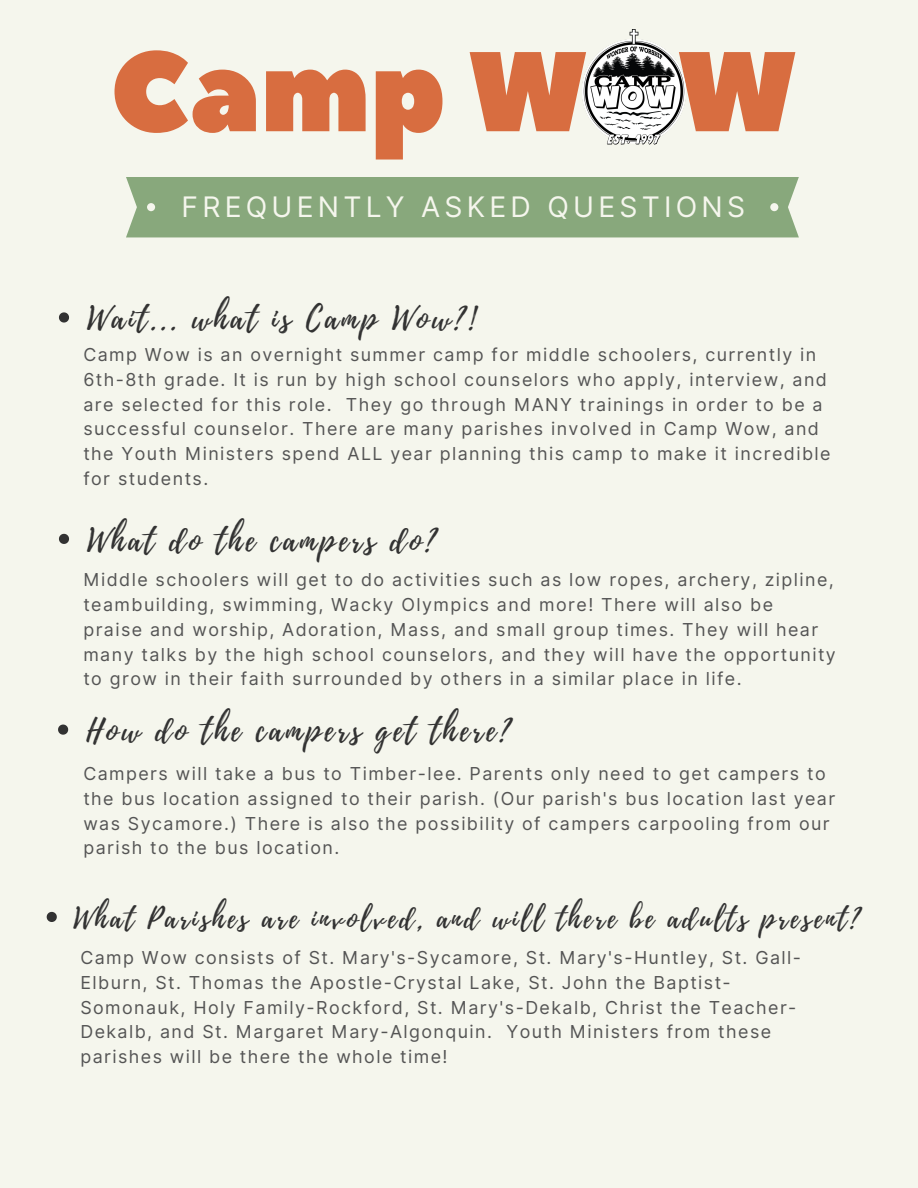
<style>
.page{position:relative;width:918px;height:1188px;background:#f5f6ed}
.page>*{position:absolute;margin:0;border:0;box-sizing:border-box;transform-origin:0 0}
.t1{font:113.1px "Peace Sans";color:#d86d40}
.t2{font:31.2px "Playlist Script";letter-spacing:.1em;color:#323232}
.t3{font:28.2px "Playlist Script";letter-spacing:.1em;color:#323232}
.t4{font:28.2px "Inter";letter-spacing:.15em;color:#f5f6ed}
.t5{font:17.85px/24.8px "Inter";letter-spacing:.08em;color:#545454}
</style>
<div class="page">
<div style="left:126px;top:177px;width:673px;height:60px;background:#88a87c"></div>
<div style="left:770px;top:203px;width:8px;height:8px;background:#f5f6ed;border-radius:50%"></div>
<div style="left:147px;top:203px;width:8px;height:8px;background:#f5f6ed;border-radius:50%"></div>
<svg style="left:59px;top:312px;width:10px;height:11px"></svg>
<svg style="left:59px;top:534px;width:10px;height:10px"></svg>
<svg style="left:58px;top:725px;width:10px;height:10px"></svg>
<svg style="left:47px;top:912px;width:10px;height:10px"></svg>
<img style="left:582px;top:29px;width:104px;height:115px">
<p class="t1" style="left:110px;top:17px;width:688px">Camp W W</p>
<h1 class="t4" style="left:182px;top:190px;width:565px">FREQUENTLY ASKED QUESTIONS</h1>
<h2 class="t2" style="left:87px;top:296px;width:389px">Wait... what is Camp Wow?!</h2>
<p class="t5" style="left:83px;top:342px;width:749px">Camp Wow is an overnight summer camp for middle schoolers, currently in 6th-8th grade. It is run by high school counselors who apply, interview, and are selected for this role. They go through MANY trainings in order to be a successful counselor. There are many parishes involved in Camp Wow, and the Youth Ministers spend ALL year planning this camp to make it incredible for students.</p>
<h3 class="t2" style="left:87px;top:518px;width:350px">What do the campers do?</h3>
<p class="t5" style="left:83px;top:567px;width:754px">Middle schoolers will get to do activities such as low ropes, archery, zipline, teambuilding, swimming, Wacky Olympics and more! There will also be praise and worship, Adoration, Mass, and small group times. They will hear many talks by the high school counselors, and they will have the opportunity to grow in their faith surrounded by others in a similar place in life.</p>
<p class="t2" style="left:86px;top:708px;width:425px">How do the campers get there?</p>
<h3 class="t5" style="left:83px;top:761px;width:753px">Campers will take a bus to Timber-lee. Parents only need to get campers to the bus location assigned to their parish. (Our parish's bus location last year was Sycamore.) There is also the possibility of campers carpooling from our parish to the bus location.</h3>
<p class="t3" style="left:73px;top:898px;width:788px">What Parishes are involved, and will there be adults present?</p>
<p class="t5" style="left:80px;top:945px;width:722px">Camp Wow consists of St. Mary's-Sycamore, St. Mary's-Huntley, St. Gall-Elburn, St. Thomas the Apostle-Crystal Lake, St. John the Baptist-Somonauk, Holy Family-Rockford, St. Mary's-Dekalb, Christ the Teacher-Dekalb, and St. Margaret Mary-Algonquin. Youth Ministers from these parishes will be there the whole time!</p>
</div>
